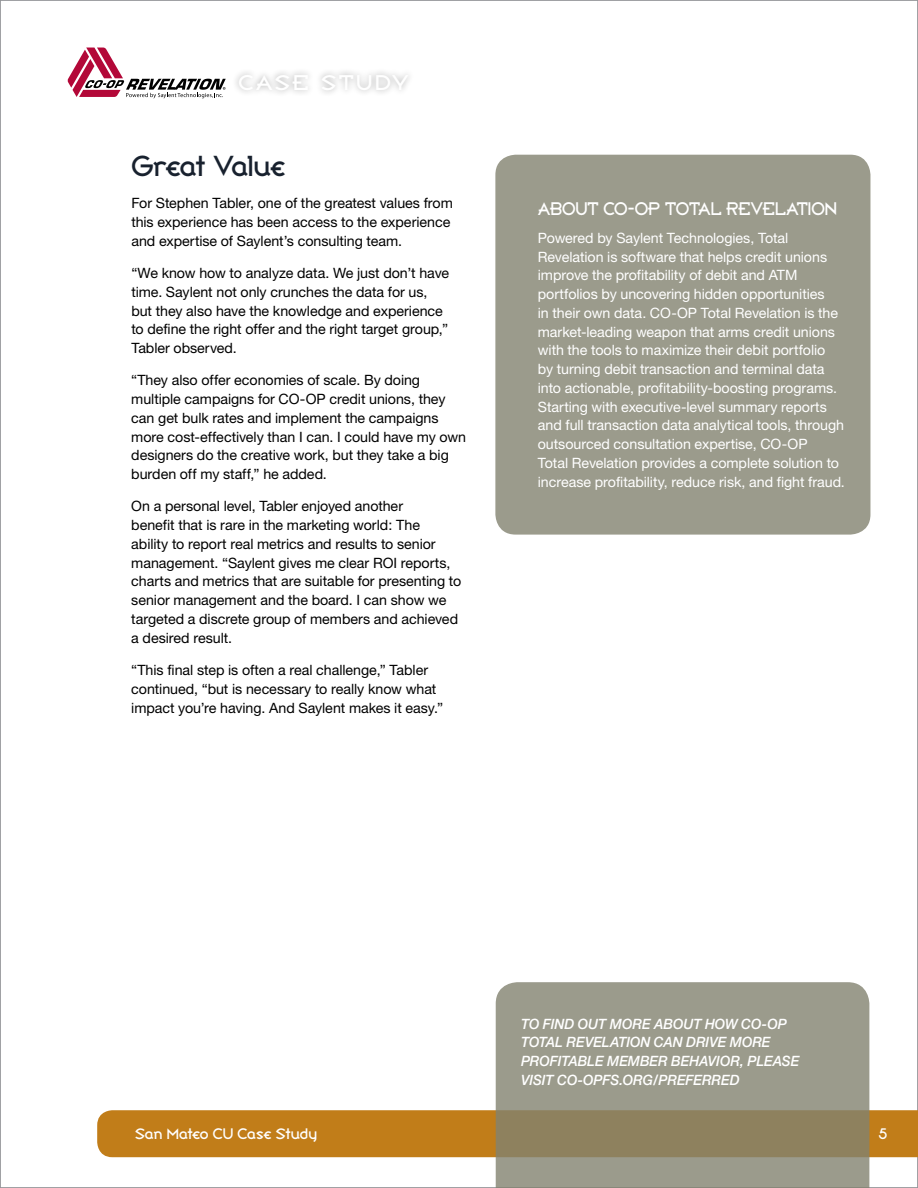
<style>
.page{position:relative;width:918px;height:1188px;background:#fff}
.page>*{position:absolute;margin:0;border:0;box-sizing:border-box;transform-origin:0 0}
.t1{font:28.5px "Broadband ICG";letter-spacing:-.04em;color:#18212e}
.t2{font:21px "Broadband ICG";letter-spacing:.085em;color:#fff;scale:1.1 1}
.t3{font:18px "Broadband ICG";letter-spacing:-.035em;color:#fff;scale:.96 1}
.t4{font:15px "Broadband ICG";letter-spacing:-.01em;color:#fff}
.t5{font:14.25px/18.8px "Helvetica Neue";letter-spacing:-.005em;color:#000}
.t6{font:14.25px/18.8px "Helvetica Neue";letter-spacing:-.005em;color:#fff}
.t7{font:italic 500 14.25px/18.8px "Helvetica Neue";letter-spacing:-.005em;color:#fff;scale:.96 1}
</style>
<div class="page">
<div style="left:495px;top:155px;width:375px;height:380px;background:#9b9b8c;border-radius:20px"></div>
<div style="left:97px;top:1110px;width:821px;height:47px;background:#c17d19"></div>
<svg style="left:496px;top:982px;width:373px;height:206px;background:#989581"></svg>
<div style="left:232px;top:68px;width:183px;height:29px;background:#000;opacity:.35"></div>
<svg style="left:68px;top:48px;width:158px;height:50px"></svg>
<h2 class="t2" style="left:238px;top:70px;width:156px">CASE STUDY</h2>
<h1 class="t1" style="left:131px;top:149px;width:156px">Great Value</h1>
<p class="t5" style="left:131px;top:194px;width:323px">For Stephen Tabler, one of the greatest values from this experience has been access to the experience and expertise of Saylent’s consulting team.</p>
<p class="t5" style="left:131px;top:264px;width:319px">“We know how to analyze data. We just don’t have time. Saylent not only crunches the data for us, but they also have the knowledge and experience to define the right offer and the right target group,” Tabler observed.</p>
<p class="t5" style="left:131px;top:371px;width:336px">“They also offer economies of scale. By doing multiple campaigns for CO‑OP credit unions, they can get bulk rates and implement the campaigns more cost-effectively than I can. I could have my own designers do the creative work, but they take a big burden off my staff,” he added.</p>
<p class="t5" style="left:131px;top:497px;width:331px">On a personal level, Tabler enjoyed another<br>benefit that is rare in the marketing world: The<br>ability to report real metrics and results to senior management. “Saylent gives me clear ROI reports, charts and metrics that are suitable for presenting to senior management and the board. I can show we targeted a discrete group of members and achieved a desired result.</p>
<p class="t5" style="left:131px;top:660px;width:313px">“This final step is often a real challenge,” Tabler continued, “but is necessary to really know what impact you’re having. And Saylent makes it easy.”</p>
<p class="t3" style="left:538px;top:198px;width:27px">About</p>
<p class="t3" style="left:604px;top:198px;width:89px">CO-OP Tota</p>
<p class="t3" style="left:711px;top:198px;width:42px">l Reve</p>
<p class="t3" style="left:775px;top:198px;width:23px">latio</p>
<p class="t3" style="left:825px;top:198px;width:14px">n</p>
<p class="t6" style="left:538px;top:228px;width:309px">Powered by Saylent Technologies, Total Revelation is software that helps credit unions improve the profitability of debit and ATM portfolios by uncovering hidden opportunities<br>in their own data. CO-OP Total Revelation is the market-leading weapon that arms credit unions with the tools to maximize their debit portfolio<br>by turning debit transaction and terminal data into actionable, profitability-boosting programs.<br>Starting with executive-level summary reports and full transaction data analytical tools, through outsourced consultation expertise, CO-OP<br>Total Revelation provides a complete solution to increase profitability, reduce risk, and fight fraud.</p>
<p class="t7" style="left:521px;top:1014px;width:291px">TO FIND OUT MORE ABOUT HOW CO‑OP<br>TOTAL REVELATION CAN DRIVE MORE<br>PROFITABLE MEMBER BEHAVIOR, PLEASE<br>VISIT CO‑OPFS.ORG/PREFERRED</p>
<p class="t4" style="left:135px;top:1125px;width:184px">San Mateo CU Case Study</p>
<p class="t4" style="left:878px;top:1125px;width:10px">5</p>
</div>
